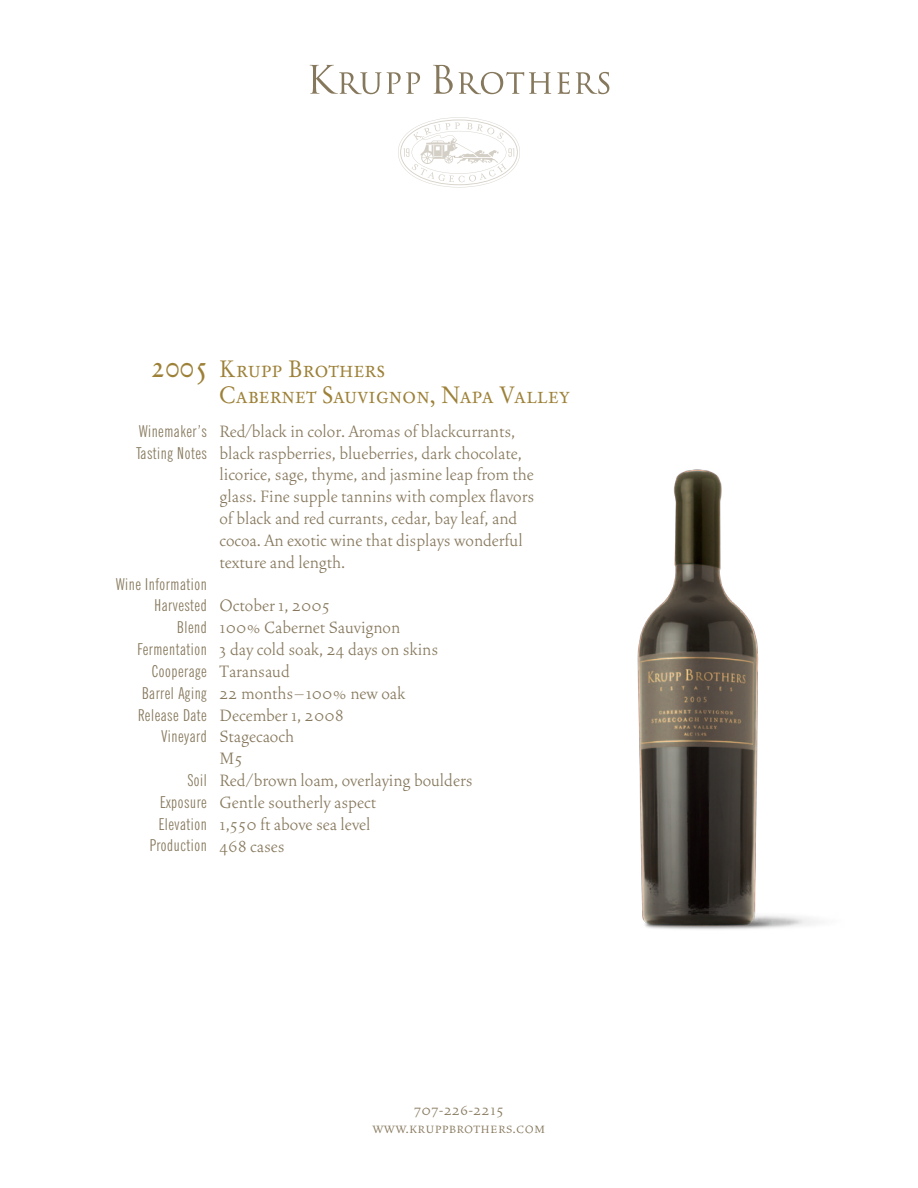
<style>
.page{position:relative;width:918px;height:1188px;background:#fff}
.page>*{position:absolute;margin:0;border:0;box-sizing:border-box;transform-origin:0 0}
.t1{font:31.5px "Stempel Garamond Roman SC";color:#9d8138;scale:.9 1}
.t2{font:23.7px/25.8px "Stempel Garamond Roman SC";letter-spacing:.01em;color:#9d8138;scale:.9 1}
.t3{font:300 20.7px/21.9px "Vendetta";color:#86785c}
.t4{font:extra-condensed 16.35px/21.8px "News Gothic BT";letter-spacing:.035em;color:#86785c;text-align:right}
.t5{font:16.2px/18.3px "Vendetta Light Small Caps";letter-spacing:.015em;color:#86785c;text-align:center}
</style>
<div class="page">
<img style="left:637px;top:469px;width:181px;height:461px">
<svg style="left:310px;top:65px;width:110px;height:29px"></svg>
<svg style="left:433px;top:65px;width:20px;height:29px"></svg>
<svg style="left:459px;top:72px;width:92px;height:22px"></svg>
<svg style="left:557px;top:72px;width:13px;height:22px"></svg>
<svg style="left:576px;top:72px;width:33px;height:22px"></svg>
<svg style="left:398px;top:117px;width:122px;height:70px"></svg>
<h1 class="t1" style="left:151px;top:347px;width:66px">2005</h1>
<p class="t4" style="left:136px;top:420px;width:72px;text-align:left">Winemaker’s<br>Tasting Notes</p>
<p class="t4" style="left:116px;top:573px;width:92px">Wine Information<br>Harvested<br>Blend<br>Fermentation<br>Cooperage<br>Barrel Aging<br>Release Date<br>Vineyard</p>
<p class="t4" style="left:150px;top:769px;width:58px">Soil<br>Exposure<br>Elevation<br>Production</p>
<p class="t2" style="left:219px;top:356px;width:391px">Krupp Brothers<br>Cabernet Sauvignon, Napa Valley</p>
<p class="t3" style="left:220px;top:420px;width:316px">Red/black in color. Aromas of blackcurrants, black raspberries, blueberries, dark chocolate, licorice, sage, thyme, and jasmine leap from the glass. Fine supple tannins with complex flavors of black and red currants, cedar, bay leaf, and cocoa. An exotic wine that displays wonderful texture and length.</p>
<p class="t3" style="left:220px;top:595px;width:255px">October 1, 2005<br>100% Cabernet Sauvignon<br>3 day cold soak, 24 days on skins<br>Taransaud<br>22 months–100% new oak<br>December 1, 2008<br>Stagecaoch<br>M5<br>Red/brown loam, overlaying boulders<br>Gentle southerly aspect<br>1,550 ft above sea level<br>468 cases</p>
<p class="t5" style="left:373px;top:1101px;width:174px">707-226-2215 www.kruppbrothers.com</p>
</div>
